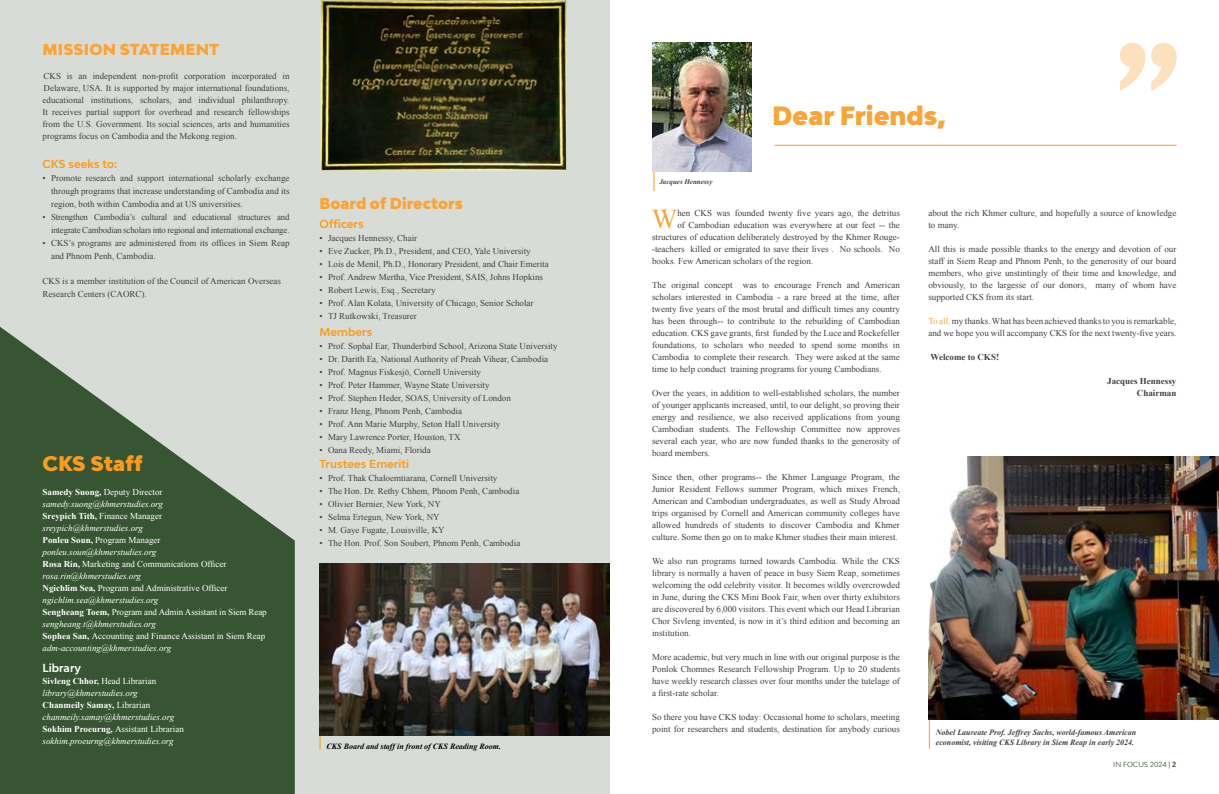
<style>
.page{position:relative;width:1219px;height:794px;background:#fff}
.page>*{position:absolute;margin:0;border:0;box-sizing:border-box;transform-origin:0 0}
.t1{font:27.1px "Times New Roman";color:#faa438}
.t2{font:900 25px "Bw Modelica";color:#faa438}
.t3{font:900 20px "Bw Modelica";letter-spacing:-.005em;color:#f99b20}
.t4{font:900 15px "Bw Modelica";color:#faa438}
.t5{font:700 11px "Bw Modelica";color:#f99b20}
.t6{font:700 11px "Bw Modelica";color:#fff}
.t7{font:9px/12px "Times New Roman";color:#414042;text-align:justify}
.t8{font:italic 9px/12px "Times New Roman";color:#fff}
.t9{font:700 9px/12px "Times New Roman";color:#414042;text-align:right}
.t10{font:italic 700 8px/10px "Times New Roman";color:#414042}
.t11{font:italic 700 8px "Times New Roman";color:#000}
.t12{font:italic 700 7px "Times New Roman";color:#414042}
.t13{font:7px "Bw Modelica";letter-spacing:.005em;color:#375532}
.s1{font-weight:700;font-style:normal}
.s2{font-style:normal}
.s3{color:#faa438}
.s4{font-weight:700}
</style>
<div class="page">
<svg style="left:653px;top:172px;width:1px;height:19px"></svg>
<svg style="left:929px;top:720px;width:1px;height:28px"></svg>
<div style="left:0;top:0;width:609px;height:794px;background:#d7ddd6"></div>
<svg style="left:0;top:327px;width:295px;height:467px;fill:#375532"></svg>
<svg style="left:1120px;top:42px;width:57px;height:49px"></svg>
<img style="left:929px;top:457px;width:290px;height:263px">
<img style="left:652px;top:42px;width:100px;height:130px">
<hr style="left:775px;top:145px;width:402px;height:1px;background:#f99b20">
<svg style="left:320px;top:736px;width:1px;height:14px"></svg>
<img style="left:320px;top:563px;width:289px;height:173px">
<img style="left:320px;top:0;width:247px;height:171px">
<h3 class="t4" style="left:43px;top:39px;width:178px">MISSION STATEMENT</h3>
<p class="t7" style="left:43px;top:69px;width:249px">CKS is an independent non-profit corporation incorporated in Delaware, USA. It is supported by major international foundations, educational institutions, scholars, and individual philanthropy.<br>It receives partial support for overhead and research fellowships from the U.S. Government. Its social sciences, arts and humanities programs focus on Cambodia and the Mekong region.</p>
<p class="t5" style="left:43px;top:157px;width:76px">CKS seeks to:</p>
<p class="t7" style="left:51px;top:171px;width:240px;line-height:13px;text-indent:-9px">• Promote research and support international scholarly exchange through programs that increase understanding of Cambodia and its region, both within Cambodia and at US universities.</p>
<p class="t7" style="left:43px;top:210px;width:249px;line-height:13px;text-align:right">• Strengthen Cambodia’s cultural and educational structures and integrate Cambodian scholars into regional and international exchange.</p>
<p class="t7" style="left:51px;top:236px;width:240px;line-height:13px;text-indent:-9px">• CKS’s programs are administered from its offices in Siem Reap and Phnom Penh, Cambodia.</p>
<p class="t7" style="left:43px;top:274px;width:240px;line-height:13px">CKS is a member institution of the Council of American Overseas<br>Research Centers (CAORC).</p>
<h3 class="t3" style="left:43px;top:450px;width:102px">CKS Staff</h3>
<p class="t8" style="left:43px;top:486px;width:226px"><span class="s1">Samedy Suong,</span> <span class="s2">Deputy Director </span>samedy.suong@khmerstudies.org<br><span class="s1">Sreypich Tith,</span> <span class="s2">Finance Manager<br></span>sreypich@khmerstudies.org<br><span class="s1">Ponleu Soun,</span> <span class="s2">Program Manager </span>ponleu.soun@khmerstudies.org<br><span class="s1">Rosa Rin,</span> <span class="s2">Marketing and Communications Officer </span>rosa.rin@khmerstudies.org<br><span class="s1">Ngichlim Sea,</span> <span class="s2">Program and Administrative Officer </span>ngichlim.sea@khmerstudies.org<br><span class="s1">Sengheang Toem,</span> <span class="s2">Program and Admin Assistant in Siem Reap </span>sengheang.t@khmerstudies.org<br><span class="s1">Sophea San,</span> <span class="s2">Accounting and Finance Assistant in Siem Reap </span>adm-accounting@khmerstudies.org</p>
<p class="t6" style="left:43px;top:661px;width:40px">Library</p>
<p class="t8" style="left:43px;top:675px;width:143px"><span class="s1">Sivleng Chhor,</span> <span class="s2">Head Librarian </span>library@khmerstudies.org<br><span class="s1">Chanmeily Samay,</span> <span class="s2">Librarian </span>chanmeily.samay@khmerstudies.org <span class="s1">Sokhim Proeurng,</span> <span class="s2">Assistant Librarian </span>sokhim.proeurng@khmerstudies.org</p>
<h3 class="t4" style="left:320px;top:193px;width:145px">Board of Directors</h3>
<p class="t5" style="left:320px;top:217px;width:46px">Officers</p>
<p class="t7" style="left:320px;top:232px;width:99px">• Jacques Hennessy, Chair</p>
<p class="t7" style="left:320px;top:245px;width:213px">• Eve Zucker, Ph.D., President, and CEO, Yale University</p>
<p class="t7" style="left:320px;top:258px;width:231px">• Lois de Menil, Ph.D., Honorary President, and Chair Emerita</p>
<p class="t7" style="left:320px;top:271px;width:225px">• Prof. Andrew Mertha, Vice President, SAIS, Johns Hopkins</p>
<p class="t7" style="left:320px;top:284px;width:117px">• Robert Lewis, Esq., Secretary</p>
<p class="t7" style="left:320px;top:297px;width:215px">• Prof. Alan Kolata, University of Chicago, Senior Scholar</p>
<p class="t7" style="left:320px;top:310px;width:99px">• TJ Rutkowski, Treasurer</p>
<p class="t5" style="left:320px;top:325px;width:54px">Members</p>
<p class="t7" style="left:320px;top:340px;width:239px">• Prof. Sophal Ear, Thunderbird School, Arizona State University</p>
<p class="t7" style="left:320px;top:353px;width:230px">• Dr. Darith Ea, National Authority of Preah Vihear, Cambodia</p>
<p class="t7" style="left:320px;top:366px;width:163px">• Prof. Magnus Fiskesjö, Cornell University</p>
<p class="t7" style="left:320px;top:379px;width:171px">• Prof. Peter Hammer, Wayne State University</p>
<p class="t7" style="left:320px;top:392px;width:193px">• Prof. Stephen Heder, SOAS, University of London</p>
<p class="t7" style="left:320px;top:405px;width:144px">• Franz Heng, Phnom Penh, Cambodia</p>
<p class="t7" style="left:320px;top:418px;width:182px">• Prof. Ann Marie Murphy, Seton Hall University</p>
<p class="t7" style="left:320px;top:431px;width:142px">• Mary Lawrence Porter, Houston, TX</p>
<p class="t7" style="left:320px;top:444px;width:113px">• Oana Reedy, Miami, Florida</p>
<p class="t5" style="left:320px;top:457px;width:91px">Trustees Emeriti</p>
<p class="t7" style="left:320px;top:472px;width:179px">• Prof. Thak Chaloemtiarana, Cornell University</p>
<p class="t7" style="left:320px;top:485px;width:201px">• The Hon. Dr. Rethy Chhem, Phnom Penh, Cambodia</p>
<p class="t7" style="left:320px;top:498px;width:123px">• Olivier Bernier, New York, NY</p>
<p class="t7" style="left:320px;top:511px;width:122px">• Selma Ertegun, New York, NY</p>
<p class="t7" style="left:320px;top:524px;width:127px">• M. Gaye Fugate, Louisville, KY</p>
<p class="t7" style="left:320px;top:537px;width:202px">• The Hon. Prof. Son Soubert, Phnom Penh, Cambodia</p>
<p class="t11" style="left:327px;top:741px;width:176px">CKS Board and staff in front of CKS Reading Room.</p>
<p class="t12" style="left:659px;top:176px;width:55px">Jacques Hennessy</p>
<h2 class="t2" style="left:772px;top:99px;width:175px">Dear Friends,</h2>
<h1 class="t1" style="left:652px;top:201px;width:27px">W</h1>
<p class="t7" style="left:677px;top:207px;width:224px">hen CKS was founded twenty five years ago, the detritus</p>
<p class="t7" style="left:677px;top:219px;width:224px">of Cambodian education was everywhere at our feet -- the</p>
<p class="t7" style="left:652px;top:231px;width:249px">structures of education deliberately destroyed by the Khmer Rouge-</p>
<p class="t7" style="left:652px;top:243px;width:249px">-teachers killed or emigrated to save their lives . No schools. No</p>
<p class="t7" style="left:652px;top:255px;width:162px">books. Few American scholars of the region.</p>
<p class="t7" style="left:652px;top:279px;width:249px">The original concept was to encourage French and American scholars interested in Cambodia - a rare breed at the time, after twenty five years of the most brutal and difficult times any country has been through-- to contribute to the rebuilding of Cambodian education. CKS gave grants, first funded by the Luce and Rockefeller foundations, to scholars who needed to spend some months in Cambodia to complete their research. They were asked at the same time to help conduct training programs for young Cambodians.</p>
<p class="t7" style="left:652px;top:387px;width:249px">Over the years, in addition to well-established scholars, the number of younger applicants increased, until, to our delight, so proving their energy and resilience, we also received applications from young Cambodian students. The Fellowship Committee now approves several each year, who are now funded thanks to the generosity of board members.</p>
<p class="t7" style="left:652px;top:471px;width:249px">Since then, other programs-- the Khmer Language Program, the Junior Resident Fellows summer Program, which mixes French, American and Cambodian undergraduates, as well as Study Abroad trips organised by Cornell and American community colleges have allowed hundreds of students to discover Cambodia and Khmer culture. Some then go on to make Khmer studies their main interest.</p>
<p class="t7" style="left:652px;top:555px;width:249px">We also run programs turned towards Cambodia. While the CKS library is normally a haven of peace in busy Siem Reap, sometimes welcoming the odd celebrity visitor. It becomes wildly overcrowded in June, during the CKS Mini Book Fair, when over thirty exhibitors are discovered by 6,000 visitors. This event which our Head Librarian Chor Sivleng invented, is now in it’s third edition and becoming an institution.</p>
<p class="t7" style="left:652px;top:651px;width:249px">More academic, but very much in line with our original purpose is the Ponlok Chomnes Research Fellowship Program. Up to 20 students have weekly research classes over four months under the tutelage of a first-rate scholar.</p>
<p class="t7" style="left:652px;top:711px;width:249px">So there you have CKS today: Occasional home to scholars, meeting point for researchers and students, destination for anybody curious</p>
<p class="t7" style="left:928px;top:207px;width:250px">about the rich Khmer culture, and hopefully a source of knowledge to many.</p>
<p class="t7" style="left:928px;top:243px;width:250px">All this is made possible thanks to the energy and devotion of our staff in Siem Reap and Phnom Penh, to the generosity of our board members, who give unstintingly of their time and knowledge, and obviously, to the largesse of our donors, many of whom have supported CKS from its start.</p>
<p class="t7" style="left:928px;top:315px;width:250px"><span class="s3">To all,</span> my thanks. What has been achieved thanks to you is remarkable, and we hope you will accompany CKS for the next twenty-five years.</p>
<p class="t9" style="left:930px;top:351px;width:70px">Welcome to CKS!</p>
<p class="t9" style="left:1107px;top:375px;width:71px">Jacques Hennessy<br>Chairman</p>
<p class="t10" style="left:936px;top:727px;width:202px">Nobel Laureate Prof. Jeffrey Sachs, world-famous American economist, visiting CKS Library in Siem Reap in early 2024.</p>
<p class="t13" style="left:1113px;top:760px;width:65px">IN FOCUS 2024 | <span class="s4">2</span></p>
</div>
